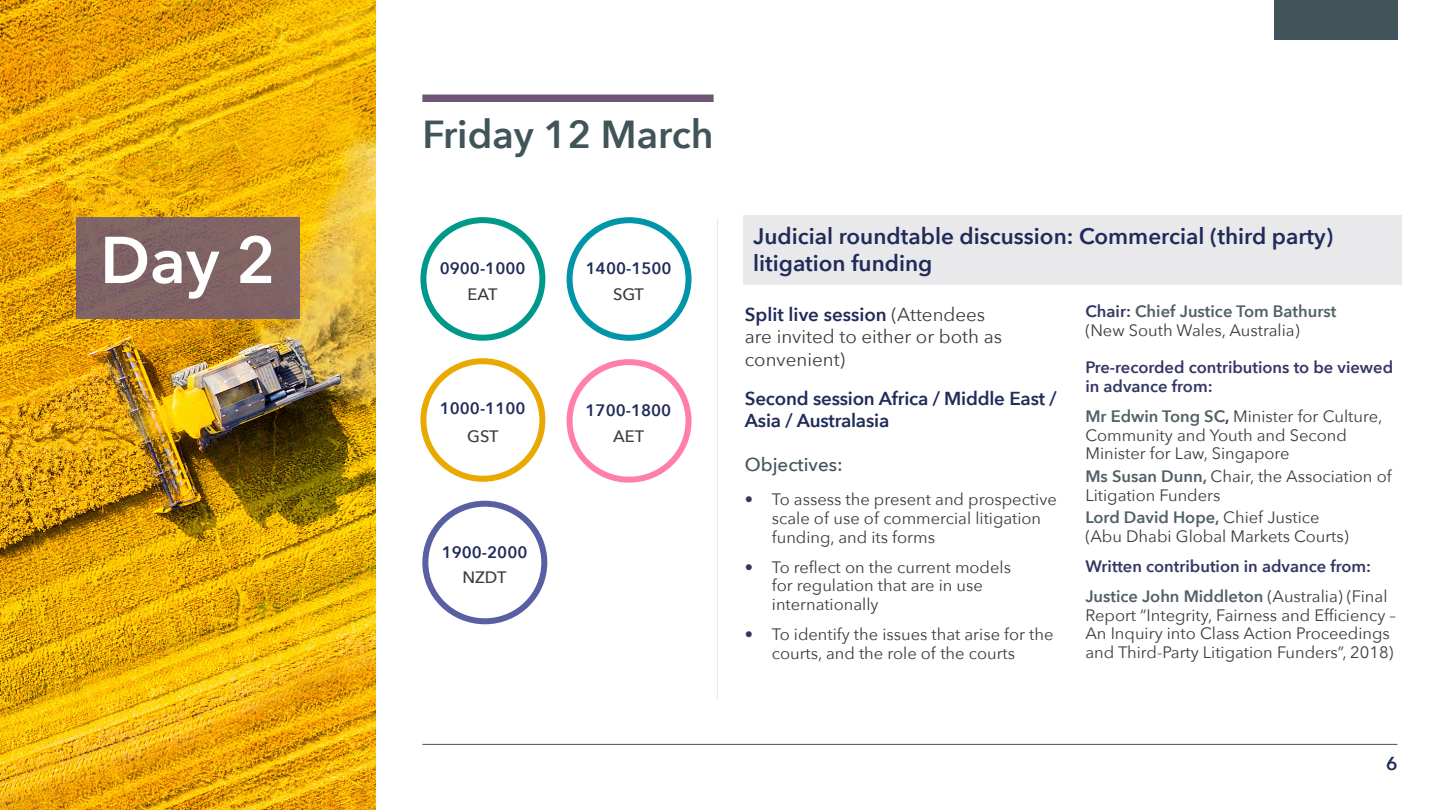
<style>
.page{position:relative;width:1440px;height:810px;background:#fff}
.page>*{position:absolute;margin:0;border:0;box-sizing:border-box;transform-origin:0 0}
.t1{font:600 65.32px "Avenir Next";color:#fff}
.Heading_1{font:600 39px "Avenir Next";color:#40545a}
.Subheading_1{font:600 22.5px/27px "Avenir Next";color:#212b59}
.Subheading_12px_line{font:18.75px/22.5px "Avenir Next Regular 2";color:#3c3c3b}
.Subheading_12px_line-2{font:600 18.75px/22.5px "Avenir Next";letter-spacing:-.01em;color:#212b59}
.Subheading_2{font:500 18.75px "Avenir Next";color:#40545a}
.Body_text{font:16.5px/18.8px "Avenir Next Regular 2";color:#3c3c3b}
.Body_text-2{font:600 16.5px/18.8px "Avenir Next";color:#333663}
.t2{font:600 16.5px "Avenir Next";color:#212b59}
.Alphabetical_list_li{font:500 16.5px "Avenir Next";color:#3c3c3b}
.s1{font-family:"Avenir Next";font-weight:600;color:#212b59}
.s2{font-family:"Avenir Next";font-weight:600;color:#333663}
.s3{font-family:"Avenir Next"}
.s4{font-family:"Avenir Next";font-weight:600;color:#506166}
</style>
<div class="page">
<hr style="left:422px;top:744px;width:975px;height:1px;background:#40545a">
<div style="left:1274px;top:0;width:123px;height:40px;background:#40545a"></div>
<div style="left:422px;top:94px;width:292px;height:8px;background:#6d5776"></div>
<img style="left:0;top:0;width:376px;height:810px">
<div style="left:76px;top:218px;width:224px;height:101px;background:#816464"></div>
<div style="left:743px;top:216px;width:659px;height:69px;background:#e9e9eb"></div>
<hr style="left:716px;top:218px;width:1px;height:482px;background:#40545a">
<div style="left:420px;top:217px;width:125px;height:124px;border:6px solid #009888;border-radius:50%"></div>
<div style="left:420px;top:358px;width:125px;height:124px;border:6px solid #eaa900;border-radius:50%"></div>
<div style="left:422px;top:501px;width:125px;height:123px;border:6px solid #5a5ea2;border-radius:50%"></div>
<div style="left:567px;top:217px;width:125px;height:124px;border:6px solid #0095a9;border-radius:50%"></div>
<div style="left:567px;top:359px;width:125px;height:124px;border:6px solid #ff7eae;border-radius:50%"></div>
<h1 class="t1" style="left:100px;top:204px;width:177px">Day 2</h1>
<h2 class="Heading_1" style="left:422px;top:101px;width:293px">Friday 12 March</h2>
<p class="t2" style="left:440px;top:254px;width:87px">0900-1000</p>
<p class="Alphabetical_list_li" style="left:467px;top:280px;width:32px">EAT</p>
<p class="t2" style="left:440px;top:395px;width:87px">1000-1100</p>
<p class="Alphabetical_list_li" style="left:467px;top:422px;width:33px">GST</p>
<p class="t2" style="left:442px;top:538px;width:87px">1900-2000</p>
<p class="Alphabetical_list_li" style="left:462px;top:564px;width:45px">NZDT</p>
<p class="t2" style="left:586px;top:254px;width:87px">1400-1500</p>
<p class="Alphabetical_list_li" style="left:613px;top:280px;width:32px">SGT</p>
<p class="t2" style="left:586px;top:396px;width:87px">1700-1800</p>
<p class="Alphabetical_list_li" style="left:613px;top:422px;width:33px">AET</p>
<p class="Subheading_1" style="left:753px;top:222px;width:582px">Judicial roundtable discussion: Commercial (third party) litigation funding</p>
<p class="Subheading_12px_line" style="left:745px;top:302px;width:259px"><span class="s1">Split live session</span> (Attendees are invited to either or both as convenient)</p>
<p class="Subheading_12px_line-2" style="left:745px;top:386px;width:313px">Second session Africa / Middle East /<br>Asia / Australasia</p>
<p class="Subheading_2" style="left:745px;top:449px;width:99px">Objectives:</p>
<p class="Body_text" style="left:772px;top:489px;width:286px;text-indent:-27px"><span class="s2">•</span> To assess the present and prospective scale of use of commercial litigation funding, and its forms</p>
<p class="Body_text" style="left:772px;top:557px;width:241px;text-indent:-27px"><span class="s2">•</span> <span class="s3">To reflect on the current models </span>for regulation that are in use internationally</p>
<p class="Body_text" style="left:772px;top:624px;width:283px;text-indent:-27px"><span class="s2">•</span> To identify the issues that arise for the courts, and the role of the courts</p>
<p class="Body_text" style="left:1085px;top:301px;width:252px"><span class="s2">Chair:</span> <span class="s4">Chief Justice Tom Bathurst </span>(New South Wales, Australia)</p>
<p class="Body_text-2" style="left:1085px;top:358px;width:309px">Pre-recorded contributions to be viewed in advance from:</p>
<p class="Body_text" style="left:1085px;top:406px;width:299px"><span class="s4">Mr Edwin Tong SC</span><span class="s2">,</span> Minister for Culture,<br>Community and Youth and Second<br>Minister for Law, Singapore</p>
<p class="Body_text" style="left:1085px;top:466px;width:308px"><span class="s4">Ms Susan Dunn,</span> Chair, the Association of<br>Litigation Funders</p>
<p class="Body_text" style="left:1085px;top:507px;width:265px"><span class="s4">Lord David Hope,</span> Chief Justice (Abu Dhabi Global Markets Courts)</p>
<p class="Body_text-2" style="left:1085px;top:556px;width:287px">Written contribution in advance from:</p>
<p class="Body_text" style="left:1085px;top:586px;width:312px"><span class="s4">Justice John Middleton</span> (Australia) (Final <span class="s3">Report “Integrity, Fairness and Efficiency – </span>An Inquiry into Class Action Proceedings and Third-Party Litigation Funders”, 2018)</p>
<p class="Subheading_12px_line-2" style="left:1386px;top:752px;width:13px">6</p>
</div>
